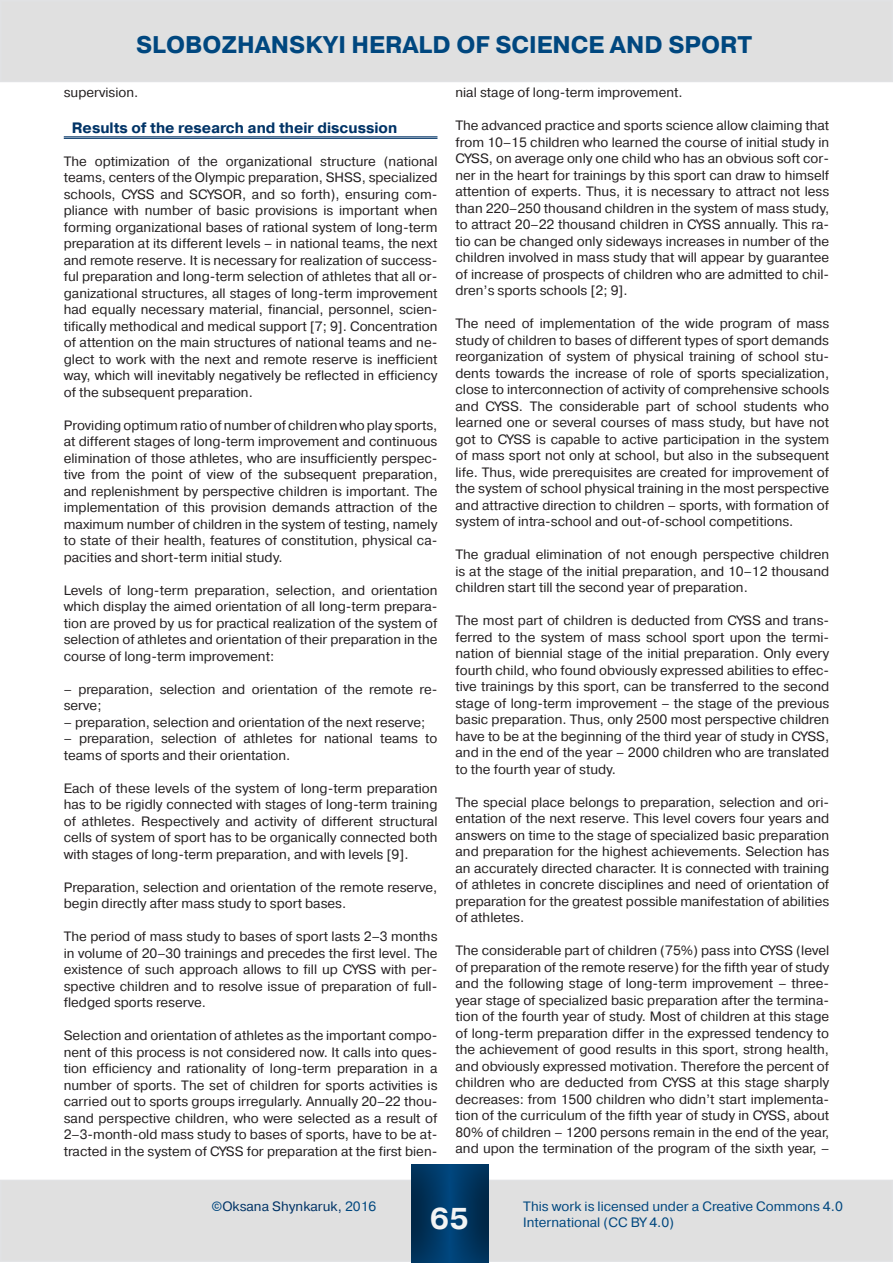
<style>
.page{position:relative;width:893px;height:1263px;background:#fff}
.page>*{position:absolute;margin:0;border:0;box-sizing:border-box;transform-origin:0 0}
.t1{font:700 30px "Pragmatica C";color:#f3f4f4}
.t2{font:700 24px "Pragmatica C";color:#00477f}
.Обычный__веб__Знак{font:700 15px "Pragmatica C";color:#036}
.Обычный{font:13.5px/16.5px "Pragmatica C";color:#231f20;text-align:justify}
.t3{font:13.5px/16.2px "Pragmatica C";color:#00477f}
.Основной_текст1{font:13.5px "Pragmatica C";color:#036}
.s1{color:#00477f}
</style>
<div class="page">
<div style="left:1px;top:1180px;width:891px;height:81px;background:#e0e0e0"></div>
<div style="left:0;top:1180px;width:893px;height:82px;border:2px solid #e1e2e4"></div>
<svg style="left:411px;top:1164px;width:81px;height:99px;background:#083c66"></svg>
<div style="left:1px;top:1px;width:891px;height:80px;background:#e0e0e0"></div>
<div style="left:0;top:0;width:893px;height:82px;border:2px solid #e1e2e4"></div>
<hr style="left:64px;top:136px;width:373px;height:1px;background:#036">
<hr style="left:64px;top:138px;width:373px;height:1px;background:#036">
<p class="t2" style="left:136px;top:32px;width:34px">Sloboz</p>
<p class="t2" style="left:237px;top:32px;width:36px">hansk</p>
<p class="t2" style="left:323px;top:32px;width:79px">yi herald</p>
<p class="t2" style="left:456px;top:32px;width:172px">of sci ence and</p>
<p class="t2" style="left:668px;top:32px;width:18px">sport</p>
<p class="Обычный" style="left:64px;top:84px;width:76px">supervision.</p>
<p class="Обычный__веб__Знак" style="left:72px;top:120px;width:327px">Results of the research and their discussion</p>
<p class="Обычный" style="left:64px;top:153px;width:375px">The optimization of the organizational structure (national teams, centers of the Olympic preparation, SHSS, specialized schools, CYSS and SCYSOR, and so forth), ensuring com&shy;pliance with number of basic provisions is important when forming organizational bases of rational system of long-term preparation at its different levels – in national teams, the next and remote reserve. It is necessary for realization of success&shy;ful preparation and long-term selection of athletes that all or&shy;ganizational structures, all stages of long-term improvement had equally necessary material, financial, personnel, scien&shy;tifically methodical and medical support [7; 9]. Concentration of attention on the main structures of national teams and ne&shy;glect to work with the next and remote reserve is inefficient way, which will inevitably negatively be reflected in efficiency of the subsequent preparation.</p>
<p class="Обычный" style="left:64px;top:417px;width:375px">Providing optimum ratio of number of children who play sports, at different stages of long-term improvement and continuous elimination of those athletes, who are insufficiently perspec&shy;tive from the point of view of the subsequent preparation, and replenishment by perspective children is important. The implementation of this provision demands attraction of the maximum number of children in the system of testing, namely to state of their health, features of constitution, physical ca&shy;pacities and short-term initial study.</p>
<p class="Обычный" style="left:64px;top:582px;width:375px">Levels of long-term preparation, selection, and orientation which display the aimed orientation of all long-term prepara&shy;tion are proved by us for practical realization of the system of selection of athletes and orientation of their preparation in the course of long-term improvement:</p>
<p class="Обычный" style="left:64px;top:681px;width:375px">– preparation, selection and orientation of the remote re&shy;serve;</p>
<p class="Обычный" style="left:64px;top:714px;width:363px">– preparation, selection and orientation of the next reserve;</p>
<p class="Обычный" style="left:64px;top:730px;width:375px">– preparation, selection of athletes for national teams to teams of sports and their orientation.</p>
<p class="Обычный" style="left:64px;top:780px;width:375px">Each of these levels of the system of long-term preparation has to be rigidly connected with stages of long-term training of athletes. Respectively and activity of different structural cells of system of sport has to be organically connected both with stages of long-term preparation, and with levels [9].</p>
<p class="Обычный" style="left:64px;top:879px;width:375px">Preparation, selection and orientation of the remote reserve, begin directly after mass study to sport bases.</p>
<p class="Обычный" style="left:64px;top:928px;width:375px">The period of mass study to bases of sport lasts 2–3 months in volume of 20–30 trainings and precedes the first level. The existence of such approach allows to fill up CYSS with per&shy;spective children and to resolve issue of preparation of full&shy;fledged sports reserve.</p>
<p class="Обычный" style="left:64px;top:1027px;width:375px">Selection and orientation of athletes as the important compo&shy;nent of this process is not considered now. It calls into ques&shy;tion efficiency and rationality of long-term preparation in a number of sports. The set of children for sports activities is carried out to sports groups irregularly. Annually 20–22 thou&shy;sand perspective children, who were selected as a result of 2–3-month-old mass study to bases of sports, have to be at&shy;tracted in the system of CYSS for preparation at the first bien-</p>
<p class="Обычный" style="left:455px;top:84px;width:229px">nial stage of long-term improvement.</p>
<p class="Обычный" style="left:455px;top:117px;width:375px">The advanced practice and sports science allow claiming that from 10–15 children who learned the course of initial study in CYSS, on average only one child who has an obvious soft cor&shy;ner in the heart for trainings by this sport can draw to himself attention of experts. Thus, it is necessary to attract not less than 220–250 thousand children in the system of mass study, to attract 20–22 thousand children in CYSS annually. This ra&shy;tio can be changed only sideways increases in number of the children involved in mass study that will appear by guarantee of increase of prospects of children who are admitted to chil&shy;dren’s sports schools [2; 9].</p>
<p class="Обычный" style="left:455px;top:315px;width:375px">The need of implementation of the wide program of mass study of children to bases of different types of sport demands reorganization of system of physical training of school stu&shy;dents towards the increase of role of sports specialization, close to interconnection of activity of comprehensive schools and CYSS. The considerable part of school students who learned one or several courses of mass study, but have not got to CYSS is capable to active participation in the system of mass sport not only at school, but also in the subsequent life. Thus, wide prerequisites are created for improvement of the system of school physical training in the most perspective and attractive direction to children – sports, with formation of system of intra-school and out-of-school competitions.</p>
<p class="Обычный" style="left:455px;top:546px;width:375px">The gradual elimination of not enough perspective children is at the stage of the initial preparation, and 10–12 thousand children start till the second year of preparation.</p>
<p class="Обычный" style="left:455px;top:612px;width:375px">The most part of children is deducted from CYSS and trans&shy;ferred to the system of mass school sport upon the termi&shy;nation of biennial stage of the initial preparation. Only every fourth child, who found obviously expressed abilities to effec&shy;tive trainings by this sport, can be transferred to the second stage of long-term improvement – the stage of the previous basic preparation. Thus, only 2500 most perspective children have to be at the beginning of the third year of study in CYSS, and in the end of the year – 2000 children who are translated to the fourth year of study.</p>
<p class="Обычный" style="left:455px;top:794px;width:375px">The special place belongs to preparation, selection and ori&shy;entation of the next reserve. This level covers four years and answers on time to the stage of specialized basic preparation and preparation for the highest achievements. Selection has an accurately directed character. It is connected with training of athletes in concrete disciplines and need of orientation of preparation for the greatest possible manifestation of abilities of athletes.</p>
<p class="Обычный" style="left:455px;top:942px;width:375px">The considerable part of children (75%) pass into CYSS (level of preparation of the remote reserve) for the fifth year of study and the following stage of long-term improvement – three&shy;year stage of specialized basic preparation after the termina&shy;tion of the fourth year of study. Most of children at this stage of long-term preparation differ in the expressed tendency to the achievement of good results in this sport, strong health, and obviously expressed motivation. Therefore the percent of children who are deducted from CYSS at this stage sharply decreases: from 1500 children who didn’t start implementa&shy;tion of the curriculum of the fifth year of study in CYSS, about 80% of children – 1200 persons remain in the end of the year, and upon the termination of the program of the sixth year, –</p>
<p class="Основной_текст1" style="left:211px;top:1199px;width:166px"><span class="s1">©</span>Oksana Shynkaruk, <span class="s1">2016</span></p>
<p class="t1" style="left:430px;top:1202px;width:40px">65</p>
<p class="t3" style="left:523px;top:1198px;width:321px">This work is licensed under a Creative Commons 4.0<br>International (CC BY 4.0)</p>
</div>
